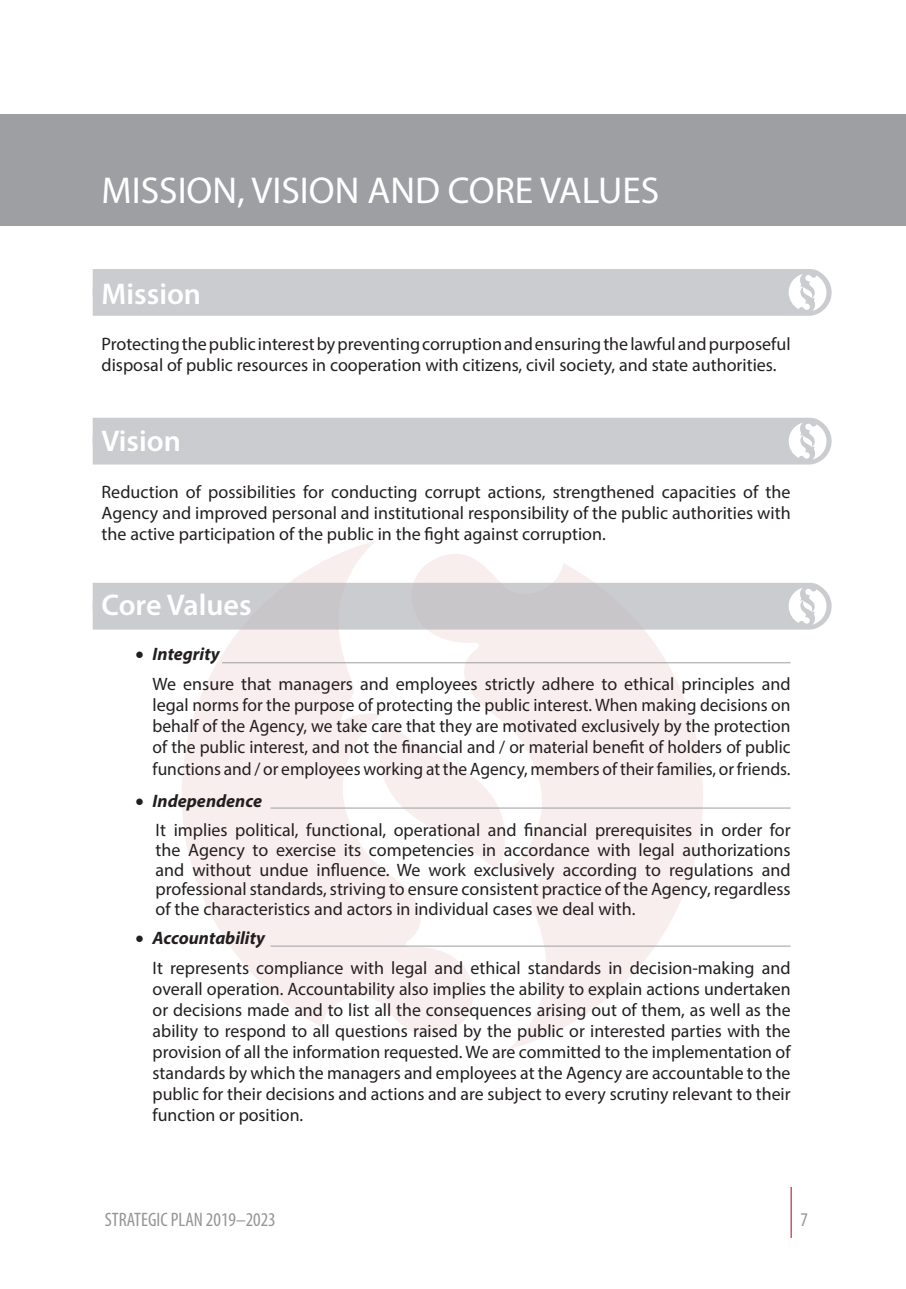
<style>
.page{position:relative;width:906px;height:1289px;background:#fff}
.page>*{position:absolute;margin:0;border:0;box-sizing:border-box;transform-origin:0 0}
.naslov_1{font:37.5px "Myriad Pro";color:#fff}
.naslov_2{font:600 30px "Myriad Pro";color:#fff}
.t1{font:condensed 19.5px "Myriad Pro";color:#939598}
.uvucen_tekst{font:18px/21px "Myriad Pro";color:#231f20;text-align:justify}
.osnovni_tekst{font:18px/21px "Myriad Pro";color:#231f20}
.No_Spacing1{font:18px/19.8px "Myriad Pro";color:#231f20;text-align:justify}
.t2{font:italic 700 18px "Myriad Pro";color:#231f20}
</style>
<div class="page">
<hr style="left:790px;top:1186px;width:1px;height:51px;background:#b50e1a">
<svg style="left:182px;top:541px;width:521px;height:508px;fill:#f8eeee"></svg>
<div style="left:92px;top:269px;width:739px;height:47px;background:#cbcccf"></div>
<div style="left:92px;top:418px;width:739px;height:46px;background:#cbcccf"></div>
<div style="left:92px;top:583px;width:739px;height:46px;background:#cbcccf"></div>
<div style="left:0;top:115px;width:906px;height:111px;background:#9d9fa2"></div>
<hr style="left:222px;top:662px;width:568px;height:1px;background:#9d9fa2">
<hr style="left:270px;top:807px;width:520px;height:1px;background:#9d9fa2">
<hr style="left:270px;top:945px;width:520px;height:1px;background:#9d9fa2">
<p class="naslov_1" style="left:102px;top:167px;width:559px">MISSION, VISION AND CORE VALUES</p>
<p class="naslov_2" style="left:102px;top:274px;width:101px">Mission</p>
<p class="osnovni_tekst" style="left:102px;top:333px;width:690px">Protecting the public interest by preventing corruption and ensuring the lawful and purposeful disposal of public resources in cooperation with citizens, civil society, and state authorities.</p>
<p class="naslov_2" style="left:102px;top:422px;width:81px">Vision</p>
<p class="osnovni_tekst" style="left:102px;top:480px;width:690px;text-align:justify">Reduction of possibilities for conducting corrupt actions, strengthened capacities of the Agency and improved personal and institutional responsibility of the public authorities with the active participation of the public in the fight against corruption.</p>
<p class="naslov_2" style="left:102px;top:586px;width:151px">Core Values</p>
<p class="t2" style="left:136px;top:642px;width:86px">• Integrity</p>
<p class="uvucen_tekst" style="left:153px;top:673px;width:639px">We ensure that managers and employees strictly adhere to ethical principles and legal norms for the purpose of protecting the public interest. When making decisions on behalf of the Agency, we take care that they are motivated exclusively by the protection of the public interest, and not the financial and / or material benefit of holders of public functions and / or employees working at the Agency, members of their families, or friends.</p>
<p class="t2" style="left:136px;top:789px;width:128px">• Independence</p>
<p class="No_Spacing1" style="left:156px;top:819px;width:636px">It implies political, functional, operational and financial prerequisites in order for the Agency to exercise its competencies in accordance with legal authorizations and without undue influence. We work exclusively according to regulations and professional standards, striving to ensure consistent practice of the Agency, regardless of the characteristics and actors in individual cases we deal with.</p>
<p class="t2" style="left:136px;top:926px;width:131px">• Accountability</p>
<p class="uvucen_tekst" style="left:153px;top:957px;width:639px">It represents compliance with legal and ethical standards in decision-making and overall operation. Accountability also implies the ability to explain actions undertaken or decisions made and to list all the consequences arising out of them, as well as the ability to respond to all questions raised by the public or interested parties with the provision of all the information requested. We are committed to the implementation of standards by which the managers and employees at the Agency are accountable to the public for their decisions and actions and are subject to every scrutiny relevant to their function or position.</p>
<p class="t1" style="left:105px;top:1208px;width:172px">STRATEGIC PLAN 2019–2023</p>
<p class="t1" style="left:800px;top:1208px;width:9px">7</p>
</div>
